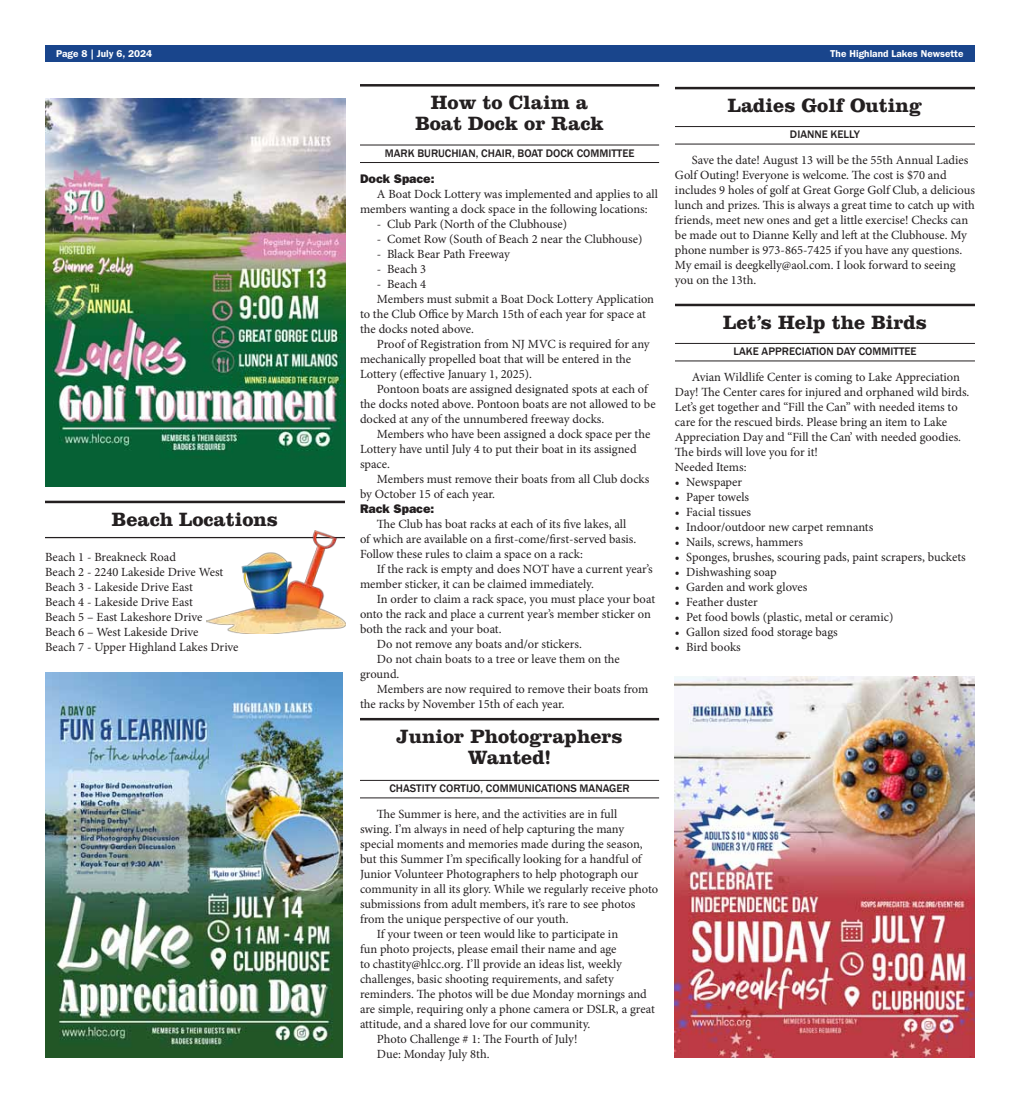
<style>
.page{position:relative;width:1020px;height:1103px;background:#fff}
.page>*{position:absolute;margin:0;border:0;box-sizing:border-box;transform-origin:0 0}
.t1{font:700 20px/21.2px "Clarendon LT Std";color:#231f20;text-align:center}
.t2{font:12.5px/15px "Minion Pro";letter-spacing:-.005em;color:#231f20}
.t3{font:12.5px "ITC Franklin Gothic Std Hvy";color:#231f20}
.t4{font:500 11.25px "Franklin Gothic";color:#231f20}
.t5{font:600 10px "ITC Franklin Gothic Std";color:#fff}
</style>
<div class="page">
<img style="left:45px;top:672px;width:298px;height:386px">
<hr style="left:360px;top:84px;width:299px;height:3px;background:#231f20">
<hr style="left:360px;top:145px;width:299px;height:1px;background:#231f20">
<hr style="left:360px;top:162px;width:299px;height:1px;background:#231f20">
<hr style="left:675px;top:87px;width:300px;height:2px;background:#231f20">
<hr style="left:675px;top:126px;width:300px;height:1px;background:#231f20">
<hr style="left:675px;top:144px;width:300px;height:1px;background:#231f20">
<hr style="left:675px;top:304px;width:300px;height:2px;background:#231f20">
<hr style="left:675px;top:343px;width:300px;height:1px;background:#231f20">
<hr style="left:675px;top:360px;width:300px;height:1px;background:#231f20">
<img style="left:675px;top:676px;width:300px;height:382px">
<hr style="left:45px;top:500px;width:300px;height:3px;background:#231f20">
<hr style="left:45px;top:537px;width:300px;height:1px;background:#231f20">
<img style="left:45px;top:99px;width:300px;height:388px">
<img style="left:206px;top:530px;width:139px;height:103px">
<hr style="left:360px;top:718px;width:299px;height:2px;background:#231f20">
<hr style="left:360px;top:780px;width:299px;height:1px;background:#231f20">
<hr style="left:360px;top:797px;width:299px;height:1px;background:#231f20">
<div style="left:45px;top:45px;width:930px;height:16px;background:#19458c"></div>
<p class="t5" style="left:56px;top:47px;width:97px">Page 8 | July 6, 2024</p>
<p class="t5" style="left:830px;top:47px;width:135px">The Highland Lakes Newsette</p>
<h1 class="t1" style="left:112px;top:508px;width:168px">Beach Locations</h1>
<p class="t2" style="left:45px;top:550px;width:195px">Beach 1 - Breakneck Road<br>Beach 2 - 2240 Lakeside Drive West<br>Beach 3 - Lakeside Drive East<br>Beach 4 - Lakeside Drive East<br>Beach 5 – East Lakeshore Drive<br>Beach 6 – West Lakeside Drive<br>Beach 7 - Upper Highland Lakes Drive</p>
<h1 class="t1" style="left:415px;top:91px;width:190px">How to Claim a<br>Boat Dock or Rack</h1>
<p class="t4" style="left:385px;top:146px;width:169px">MARK BURUCHIAN, CHAIR, BOAT DOC</p>
<p class="t4" style="left:567px;top:146px;width:26px">K COMM</p>
<p class="t4" style="left:608px;top:146px;width:27px">ITTEE</p>
<p class="t3" style="left:360px;top:171px;width:76px">Dock Space:</p>
<p class="t2" style="left:360px;top:186px;width:299px;text-indent:17px">A Boat Dock Lottery was implemented and applies to all members wanting a dock space in the following locations:</p>
<p class="t2" style="left:377px;top:216px;width:192px">- Club Park (North of the Clubhouse)</p>
<p class="t2" style="left:377px;top:231px;width:267px">- Comet Row (South of Beach 2 near the Clubhouse)</p>
<p class="t2" style="left:377px;top:246px;width:134px">- Black Bear Path Freeway</p>
<p class="t2" style="left:377px;top:261px;width:51px">- Beach 3</p>
<p class="t2" style="left:377px;top:276px;width:51px">- Beach 4</p>
<p class="t2" style="left:377px;top:291px;width:279px">Members must submit a Boat Dock Lottery Application</p>
<p class="t2" style="left:360px;top:306px;width:287px">to the Club Office by March 15th of each year for space at</p>
<p class="t2" style="left:360px;top:321px;width:115px">the docks noted above.</p>
<p class="t2" style="left:377px;top:336px;width:274px">Proof of Registration from NJ MVC is required for any</p>
<p class="t2" style="left:360px;top:351px;width:273px">mechanically propelled boat that will be entered in the</p>
<p class="t2" style="left:360px;top:366px;width:173px">Lottery (effective January 1, 2025).</p>
<p class="t2" style="left:377px;top:381px;width:272px">Pontoon boats are assigned designated spots at each of</p>
<p class="t2" style="left:360px;top:396px;width:297px">the docks noted above. Pontoon boats are not allowed to be</p>
<p class="t2" style="left:360px;top:411px;width:246px">docked at any of the unnumbered freeway docks.</p>
<p class="t2" style="left:377px;top:426px;width:275px">Members who have been assigned a dock space per the</p>
<p class="t2" style="left:360px;top:441px;width:278px">Lottery have until July 4 to put their boat in its assigned</p>
<p class="t2" style="left:360px;top:456px;width:31px">space.</p>
<p class="t2" style="left:377px;top:471px;width:274px">Members must remove their boats from all Club docks</p>
<p class="t2" style="left:360px;top:486px;width:137px">by October 15 of each year.</p>
<p class="t3" style="left:360px;top:501px;width:76px">Rack Space:</p>
<p class="t2" style="left:360px;top:516px;width:278px;text-indent:17px">The Club has boat racks at each of its five lakes, all of which are available on a first-come/first-served basis.<br>Follow these rules to claim a space on a rack:</p>
<p class="t2" style="left:360px;top:561px;width:294px;text-indent:17px">If the rack is empty and does NOT have a current year’s member sticker, it can be claimed immediately.</p>
<p class="t2" style="left:377px;top:591px;width:280px">In order to claim a rack space, you must place your boat</p>
<p class="t2" style="left:360px;top:606px;width:292px">onto the rack and place a current year’s member sticker on</p>
<p class="t2" style="left:360px;top:621px;width:143px">both the rack and your boat.</p>
<p class="t2" style="left:377px;top:636px;width:206px">Do not remove any boats and/or stickers.</p>
<p class="t2" style="left:377px;top:651px;width:244px">Do not chain boats to a tree or leave them on the</p>
<p class="t2" style="left:360px;top:666px;width:41px">ground.</p>
<p class="t2" style="left:377px;top:681px;width:273px">Members are now required to remove their boats from</p>
<p class="t2" style="left:360px;top:696px;width:206px">the racks by November 15th of each year.</p>
<h1 class="t1" style="left:396px;top:725px;width:228px">Junior Photographers<br>Wanted!</h1>
<p class="t4" style="left:389px;top:781px;width:113px">CHASTITY CORTIJO, COMM</p>
<p class="t4" style="left:518px;top:781px;width:46px">UNICATIONS</p>
<p class="t4" style="left:579px;top:781px;width:52px">MANAGER</p>
<p class="t2" style="left:377px;top:806px;width:242px">The Summer is here, and the activities are in full</p>
<p class="t2" style="left:360px;top:821px;width:266px">swing. I’m always in need of help capturing the many</p>
<p class="t2" style="left:360px;top:836px;width:284px">special moments and memories made during the season,</p>
<p class="t2" style="left:360px;top:851px;width:283px">but this Summer I’m specifically looking for a handful of</p>
<p class="t2" style="left:360px;top:866px;width:280px">Junior Volunteer Photographers to help photograph our</p>
<p class="t2" style="left:360px;top:881px;width:300px">community in all its glory. While we regularly receive photo</p>
<p class="t2" style="left:360px;top:896px;width:277px">submissions from adult members, it’s rare to see photos</p>
<p class="t2" style="left:360px;top:911px;width:210px">from the unique perspective of our youth.</p>
<p class="t2" style="left:377px;top:926px;width:243px">If your tween or teen would like to participate in</p>
<p class="t2" style="left:360px;top:941px;width:258px">fun photo projects, please email their name and age</p>
<p class="t2" style="left:360px;top:956px;width:263px">to chastity@hlcc.org. I’ll provide an ideas list, weekly</p>
<p class="t2" style="left:360px;top:971px;width:255px">challenges, basic shooting requirements, and safety</p>
<p class="t2" style="left:360px;top:986px;width:288px">reminders. The photos will be due Monday mornings and</p>
<p class="t2" style="left:360px;top:1001px;width:296px">are simple, requiring only a phone camera or DSLR, a great</p>
<p class="t2" style="left:360px;top:1016px;width:232px">attitude, and a shared love for our community.</p>
<p class="t2" style="left:377px;top:1031px;width:202px">Photo Challenge # 1: The Fourth of July!</p>
<p class="t2" style="left:377px;top:1046px;width:114px">Due: Monday July 8th.</p>
<h1 class="t1" style="left:728px;top:94px;width:196px">Ladies Golf Outing</h1>
<p class="t4" style="left:790px;top:127px;width:72px">DIANN E KELLY</p>
<p class="t2" style="left:675px;top:153px;width:301px;text-indent:17px">Save the date! August 13 will be the 55th Annual Ladies Golf Outing! Everyone is welcome. The cost is $70 and includes 9 holes of golf at Great Gorge Golf Club, a delicious lunch and prizes. This is always a great time to catch up with friends, meet new ones and get a little exercise! Checks can be made out to Dianne Kelly and left at the Clubhouse. My phone number is 973-865-7425 if you have any questions.<br>My email is deegkelly@aol.com. I look forward to seeing you on the 13th.</p>
<h1 class="t1" style="left:723px;top:311px;width:205px">Let’s Help the Birds</h1>
<p class="t4" style="left:733px;top:344px;width:141px">LAKE APPRECIATION DAY COMM</p>
<p class="t4" style="left:890px;top:344px;width:27px">ITTEE</p>
<p class="t2" style="left:675px;top:370px;width:296px;text-indent:17px">Avian Wildlife Center is coming to Lake Appreciation Day! The Center cares for injured and orphaned wild birds.<br>Let’s get together and “Fill the Can” with needed items to care for the rescued birds. Please bring an item to Lake Appreciation Day and “Fill the Can’ with needed goodies.<br>The birds will love you for it!<br>Needed Items:</p>
<p class="t2" style="left:675px;top:475px;width:69px">• Newspaper</p>
<p class="t2" style="left:675px;top:490px;width:76px">• Paper towels</p>
<p class="t2" style="left:675px;top:505px;width:78px">• Facial tissues</p>
<p class="t2" style="left:675px;top:520px;width:200px">• Indoor/outdoor new carpet remnants</p>
<p class="t2" style="left:675px;top:535px;width:130px">• Nails, screws, hammers</p>
<p class="t2" style="left:675px;top:550px;width:292px">• Sponges, brushes, scouring pads, paint scrapers, buckets</p>
<p class="t2" style="left:675px;top:565px;width:103px">• Dishwashing soap</p>
<p class="t2" style="left:675px;top:580px;width:134px">• Garden and work gloves</p>
<p class="t2" style="left:675px;top:595px;width:84px">• Feather duster</p>
<p class="t2" style="left:675px;top:610px;width:220px">• Pet food bowls (plastic, metal or ceramic)</p>
<p class="t2" style="left:675px;top:625px;width:164px">• Gallon sized food storage bags</p>
<p class="t2" style="left:675px;top:640px;width:67px">• Bird books</p>
</div>
